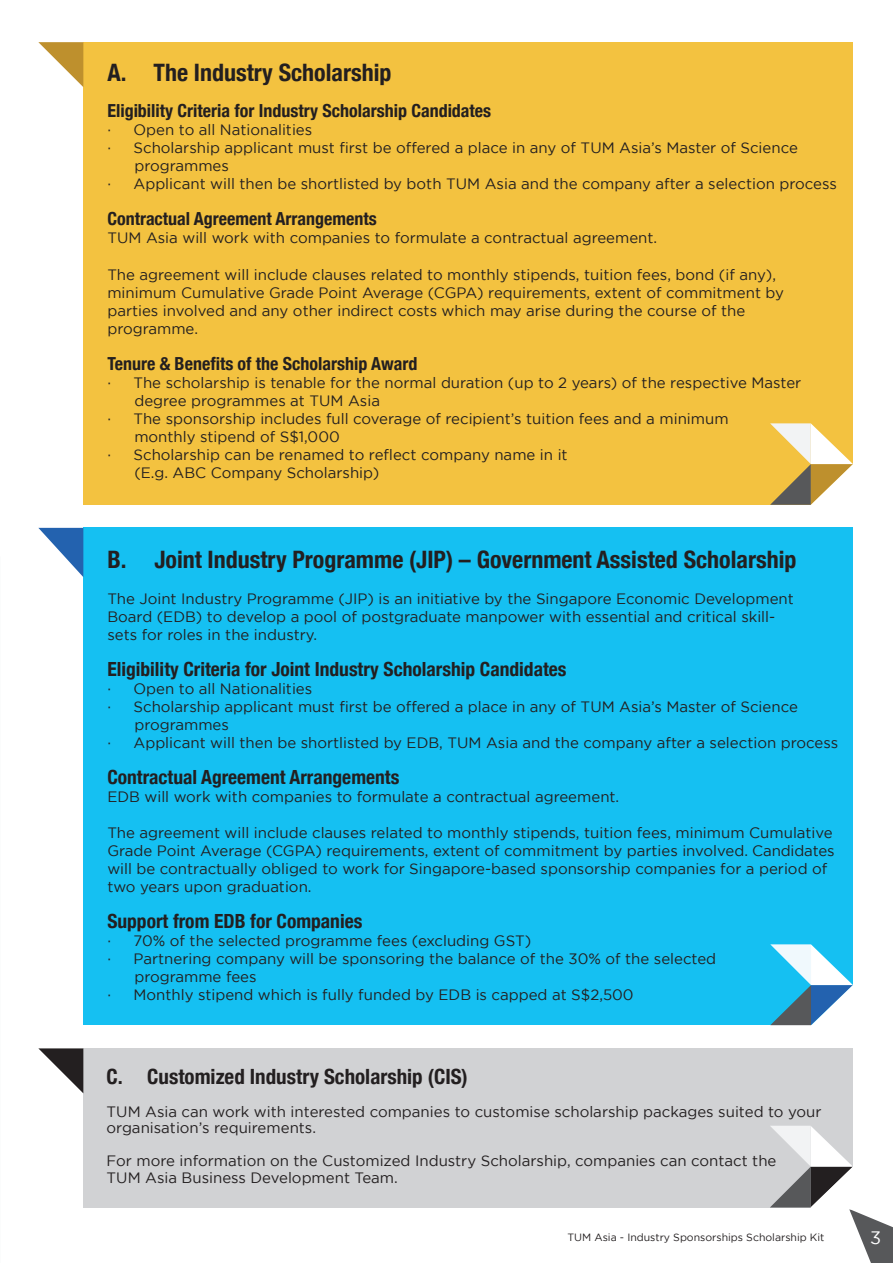
<style>
.page{position:relative;width:893px;height:1263px;background:#fff}
.page>*{position:absolute;margin:0;border:0;box-sizing:border-box;transform-origin:0 0}
.t1{font:700 condensed 24px "Helvetica Neue";color:#231f20}
.t2{font:700 condensed 21px "Helvetica Neue";color:#231f20}
.t3{font:700 condensed 19.5px "Helvetica Neue";color:#231f20}
.t4{font:700 condensed 18px "Helvetica Neue";color:#231f20}
.t5{font:18px "Gotham";color:#fff}
.t6{font:15px/18px "Gotham";color:#231f20}
.t7{font:10.5px "Gotham";color:#231f20}
</style>
<div class="page">
<div style="left:83px;top:528px;width:770px;height:497px;background:#15c0f2"></div>
<div style="left:83px;top:42px;width:770px;height:462px;background:#f3c240"></div>
<svg style="left:38px;top:42px;width:45px;height:45px"></svg>
<svg style="left:38px;top:528px;width:45px;height:49px"></svg>
<svg style="left:770px;top:423px;width:83px;height:82px"></svg>
<svg style="left:770px;top:944px;width:83px;height:82px"></svg>
<div style="left:83px;top:1048px;width:770px;height:159px;background:#d1d2d4"></div>
<svg style="left:38px;top:1048px;width:45px;height:45px"></svg>
<svg style="left:770px;top:1126px;width:123px;height:137px"></svg>
<h1 class="t1" style="left:107px;top:53px;width:286px">A. The Industry Scholarship</h1>
<p class="t4" style="left:107px;top:96px;width:385px">Eligibility Criteria for Industry Scholarship Candidates</p>
<p class="t6" style="left:107px;top:121px;width:206px">· Open to all Nationalities</p>
<p class="t6" style="left:107px;top:139px;width:692px">· Scholarship applicant must first be offered a place in any of TUM Asia’s Master of Science</p>
<p class="t6" style="left:134px;top:157px;width:96px">programmes</p>
<p class="t6" style="left:107px;top:175px;width:731px">· Applicant will then be shortlisted by both TUM Asia and the company after a selection process</p>
<p class="t4" style="left:107px;top:204px;width:271px">Contractual Agreement Arrangements</p>
<p class="t6" style="left:107px;top:229px;width:551px">TUM Asia will work with companies to formulate a contractual agreement.</p>
<p class="t6" style="left:107px;top:265px;width:678px">The agreement will include clauses related to monthly stipends, tuition fees, bond (if any), minimum Cumulative Grade Point Average (CGPA) requirements, extent of commitment by parties involved and any other indirect costs which may arise during the course of the programme.</p>
<p class="t4" style="left:107px;top:348px;width:312px">Tenure &amp; Benefits of the Scholarship Award</p>
<p class="t6" style="left:107px;top:373px;width:695px">· The scholarship is tenable for the normal duration (up to 2 years) of the respective Master</p>
<p class="t6" style="left:134px;top:391px;width:247px">degree programmes at TUM Asia</p>
<p class="t6" style="left:107px;top:409px;width:623px">· The sponsorship includes full coverage of recipient’s tuition fees and a minimum</p>
<p class="t6" style="left:134px;top:427px;width:207px">monthly stipend of S$1,000</p>
<p class="t6" style="left:107px;top:445px;width:462px">· Scholarship can be renamed to reflect company name in it</p>
<p class="t6" style="left:134px;top:463px;width:246px">(E.g. ABC Company Scholarship)</p>
<h1 class="t1" style="left:107px;top:539px;width:691px">B. Joint Industry Programme (JIP) – Government Assisted Scholarship</h1>
<p class="t6" style="left:107px;top:589px;width:688px">The Joint Industry Programme (JIP) is an initiative by the Singapore Economic Development<br>Board (EDB) to develop a pool of postgraduate manpower with essential and critical skill&shy;sets for roles in the industry.</p>
<h3 class="t3" style="left:107px;top:652px;width:461px">Eligibility Criteria for Joint Industry Scholarship Candidates</h3>
<p class="t6" style="left:107px;top:679px;width:206px">· Open to all Nationalities</p>
<p class="t6" style="left:107px;top:697px;width:692px">· Scholarship applicant must first be offered a place in any of TUM Asia’s Master of Science</p>
<p class="t6" style="left:134px;top:715px;width:96px">programmes</p>
<p class="t6" style="left:107px;top:733px;width:732px">· Applicant will then be shortlisted by EDB, TUM Asia and the company after a selection process</p>
<h3 class="t3" style="left:107px;top:760px;width:293px">Contractual Agreement Arrangements</h3>
<p class="t6" style="left:107px;top:787px;width:513px">EDB will work with companies to formulate a contractual agreement.</p>
<p class="t6" style="left:107px;top:823px;width:729px">The agreement will include clauses related to monthly stipends, tuition fees, minimum Cumulative Grade Point Average (CGPA) requirements, extent of commitment by parties involved. Candidates will be contractually obliged to work for Singapore-based sponsorship companies for a period of two years upon graduation.</p>
<h3 class="t3" style="left:107px;top:904px;width:257px">Support from EDB for Companies</h3>
<p class="t6" style="left:107px;top:931px;width:425px">· 70% of the selected programme fees (excluding GST)</p>
<p class="t6" style="left:107px;top:949px;width:610px">· Partnering company will be sponsoring the balance of the 30% of the selected</p>
<p class="t6" style="left:134px;top:967px;width:124px">programme fees</p>
<p class="t6" style="left:107px;top:985px;width:528px">· Monthly stipend which is fully funded by EDB is capped at S$2,500</p>
<h2 class="t2" style="left:107px;top:1059px;width:363px">C. Customized Industry Scholarship (CIS)</h2>
<p class="t6" style="left:107px;top:1103px;width:716px;line-height:16.5px">TUM Asia can work with interested companies to customise scholarship packages suited to your organisation’s requirements.</p>
<p class="t6" style="left:107px;top:1152px;width:671px;line-height:16.5px">For more information on the Customized Industry Scholarship, companies can contact the<br>TUM Asia Business Development Team.</p>
<p class="t7" style="left:567px;top:1231px;width:259px">TUM Asia - Industry Sponsorships Scholarship Kit</p>
<p class="t5" style="left:870px;top:1228px;width:13px">3</p>
</div>
